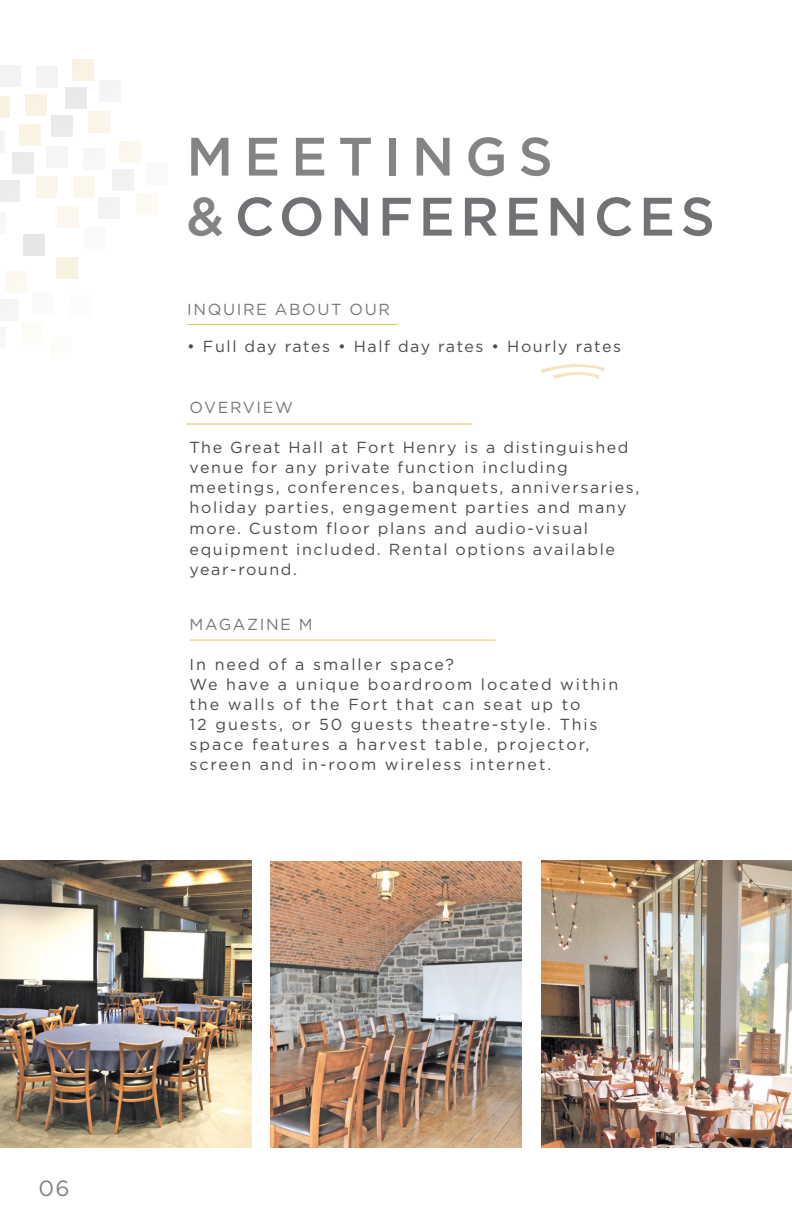
<style>
.page{position:relative;width:792px;height:1224px;background:#fff}
.page>*{position:absolute;margin:0;border:0;box-sizing:border-box;transform-origin:0 0}
.t1{font:500 54px/60px "Gotham";letter-spacing:.1em;color:#717275}
.t2{font:22px "Gotham";color:#848484}
.t3{font:16px/20.4px "Gotham";letter-spacing:.1em;color:#4b4c4d}
.t4{font:16px/20px "Gotham";letter-spacing:.12em;color:#4b4c4d}
.t5{font:16px "Gotham";letter-spacing:.1em;color:#76787b}
.s1{color:#848484}
</style>
<div class="page">
<img style="left:271px;top:861px;width:250px;height:287px">
<img style="left:542px;top:860px;width:250px;height:288px">
<img style="left:0;top:860px;width:251px;height:288px">
<div style="left:36px;top:176px;width:21px;height:22px;background:#fbf6ea"></div>
<div style="left:89px;top:111px;width:21px;height:21px;background:#fbf5e8"></div>
<div style="left:0;top:96px;width:10px;height:21px;background:#faf2e1"></div>
<div style="left:136px;top:193px;width:21px;height:22px;background:#fdf9f3"></div>
<div style="left:20px;top:125px;width:21px;height:21px;background:#faf4e5"></div>
<div style="left:72px;top:59px;width:21px;height:22px;background:#faf3e2"></div>
<div style="left:120px;top:142px;width:21px;height:21px;background:#fcf7ed"></div>
<div style="left:26px;top:94px;width:21px;height:21px;background:#faf3e2"></div>
<div style="left:73px;top:176px;width:21px;height:22px;background:#fcf7ed"></div>
<div style="left:12px;top:153px;width:21px;height:21px;background:#ebebeb"></div>
<div style="left:65px;top:87px;width:21px;height:22px;background:#e9e9e9"></div>
<div style="left:112px;top:170px;width:21px;height:21px;background:#f2f2f2"></div>
<div style="left:0;top:181px;width:20px;height:21px;background:#ededed"></div>
<div style="left:51px;top:115px;width:21px;height:22px;background:#ebebeb"></div>
<div style="left:99px;top:198px;width:21px;height:21px;background:#f3f3f3"></div>
<div style="left:47px;top:146px;width:21px;height:21px;background:#f6f6f6"></div>
<div style="left:99px;top:81px;width:21px;height:21px;background:#f5f5f5"></div>
<div style="left:0;top:66px;width:20px;height:21px;background:#f3f3f3"></div>
<div style="left:147px;top:163px;width:21px;height:21px;background:#f9f9f9"></div>
<div style="left:0;top:131px;width:5px;height:22px;background:#f4f4f4"></div>
<div style="left:36px;top:66px;width:21px;height:21px;background:#f3f3f3"></div>
<div style="left:84px;top:148px;width:21px;height:22px;background:#f7f7f7"></div>
<div style="left:22px;top:323px;width:21px;height:21px;background:#fdfbf7"></div>
<div style="left:5px;top:271px;width:21px;height:22px;background:#fcf9f1"></div>
<div style="left:58px;top:206px;width:21px;height:21px;background:#fcf8ee"></div>
<div style="left:51px;top:338px;width:21px;height:21px;background:#fefcfa"></div>
<div style="left:0;top:299px;width:19px;height:22px;background:#f5f5f5"></div>
<div style="left:0;top:327px;width:5px;height:22px;background:#f7f7f7"></div>
<div style="left:32px;top:293px;width:21px;height:21px;background:#fafafa"></div>
<div style="left:85px;top:227px;width:21px;height:22px;background:#f9f9f9"></div>
<div style="left:0;top:212px;width:6px;height:22px;background:#f7f7f7"></div>
<div style="left:23px;top:235px;width:21px;height:21px;background:#e6e6e6"></div>
<div style="left:56px;top:258px;width:21px;height:21px;background:#faf2e1"></div>
<svg style="left:541px;top:364px;width:63px;height:15px"></svg>
<hr style="left:187px;top:324px;width:211px;height:1px;background:#e6be67">
<hr style="left:186px;top:424px;width:286px;height:1px;background:#e6be67">
<hr style="left:190px;top:640px;width:306px;height:1px;background:#e6be67">
<p class="t1" style="left:186px;top:126px;width:530px"><span class="s1">MEETINGS &amp;</span>CONFERENCES</p>
<p class="t5" style="left:187px;top:299px;width:204px">INQUIRE ABOUT OUR</p>
<p class="t3" style="left:187px;top:336px;width:435px">• Full day rates • Half day rates • Hourly rates</p>
<p class="t5" style="left:190px;top:397px;width:105px">OVERVIEW</p>
<p class="t3" style="left:190px;top:437px;width:451px">The Great Hall at Fort Henry is a distinguished venue for any private function including meetings, conferences, banquets, anniversaries, holiday parties, engagement parties and many more. Custom floor plans and audio-visual equipment included. Rental options available year-round.</p>
<p class="t5" style="left:190px;top:614px;width:125px">MAGAZINE M</p>
<p class="t4" style="left:190px;top:654px;width:430px">In need of a smaller space?<br>We have a unique boardroom located within the walls of the Fort that can seat up to<br>12 guests, or 50 guests theatre-style. This space features a harvest table, projector, screen and in-room wireless internet.</p>
<h2 class="t2" style="left:39px;top:1174px;width:33px">06</h2>
</div>
